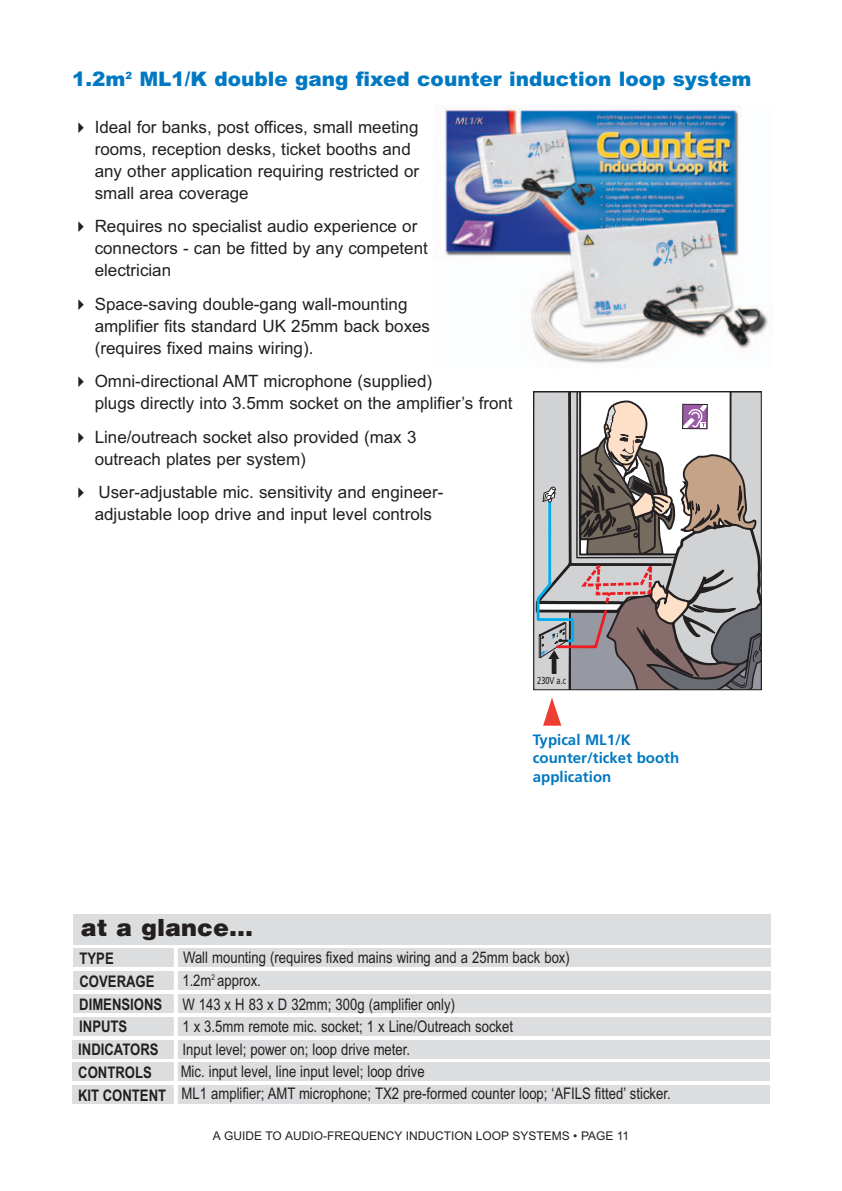
<style>
.page{position:relative;width:842px;height:1191px;background:#fff}
.page>*{position:absolute;margin:0;border:0;box-sizing:border-box;transform-origin:0 0}
.t1{font:900 24px "Helvetica";color:#231f20}
.t2{font:900 20px "Arial";color:#0079c2}
.t3{font:17px/22px "Arial";color:#231f20}
.t4{font:16px/22.4px "Arial Narrow";color:#231f20}
.t5{font:700 16px/22.8px "Arial Narrow";color:#231f20}
.t6{font:700 15px/18px "Frutiger";color:#0079c2}
.t7{font:12px "Arial";color:#231f20}
.t8{font:10.2px "Frutiger";color:#231f20;scale:.73 1}
</style>
<div class="page">
<img style="left:445px;top:106px;width:325px;height:258px">
<svg style="left:535px;top:393px;width:225px;height:295px"></svg>
<div style="left:533px;top:391px;width:229px;height:299px;border:1px solid #231f20"></div>
<div style="left:73px;top:948px;width:698px;height:19px;background:#dcdddf"></div>
<div style="left:73px;top:971px;width:698px;height:19px;background:#dcdddf"></div>
<div style="left:73px;top:994px;width:698px;height:18px;background:#dcdddf"></div>
<div style="left:73px;top:1016px;width:698px;height:19px;background:#dcdddf"></div>
<div style="left:72px;top:1039px;width:698px;height:19px;background:#dcdddf"></div>
<div style="left:72px;top:1062px;width:698px;height:19px;background:#dcdddf"></div>
<div style="left:72px;top:1085px;width:698px;height:19px;background:#dcdddf"></div>
<hr style="left:174px;top:944px;width:4px;height:172px;background:#fff">
<div style="left:73px;top:914px;width:698px;height:30px;background:#dcdddf"></div>
<svg style="left:543px;top:698px;width:18px;height:27px"></svg>
<p class="t2" style="left:72px;top:68px;width:681px">1.2m<sup>2</sup> ML1/K double gang fixed counter induction loop system</p>
<p class="t3" style="left:95px;top:116px;width:326px;text-indent:-23px">✔ Ideal for banks, post offices, small meeting rooms, reception desks, ticket booths and any other application requiring restricted or small area coverage</p>
<p class="t3" style="left:95px;top:215px;width:335px;text-indent:-23px">✔ Requires no specialist audio experience or connectors - can be fitted by any competent electrician</p>
<p class="t3" style="left:95px;top:293px;width:337px;text-indent:-23px">✔ Space-saving double-gang wall-mounting amplifier fits standard UK 25mm back boxes (requires fixed mains wiring).</p>
<p class="t3" style="left:95px;top:370px;width:419px;text-indent:-23px">✔ Omni-directional AMT microphone (supplied)<br>plugs directly into 3.5mm socket on the amplifier’s front</p>
<p class="t3" style="left:95px;top:425px;width:323px;text-indent:-23px">✔ Line/outreach socket also provided (max 3 outreach plates per system)</p>
<p class="t3" style="left:95px;top:481px;width:350px;text-indent:-23px">✔ User-adjustable mic. sensitivity and engineer&shy;adjustable loop drive and input level controls</p>
<p class="t8" style="left:537px;top:676px;width:41px">230V a.c</p>
<h1 class="t1" style="left:81px;top:913px;width:174px">at a glance...</h1>
<p class="t6" style="left:533px;top:732px;width:148px">Typical ML1/K counter/ticket booth application</p>
<p class="t5" style="left:78px;top:947px;width:90px">TYPE<br>COVERAGE<br>DIMENSIONS<br>INPUTS<br>INDICATORS<br>CONTROLS<br>KIT CONTENT</p>
<p class="t4" style="left:182px;top:946px;width:389px">Wall mounting (requires fixed mains wiring and a 25mm back box)<br>1.2m<sup>2</sup> approx.</p>
<p class="t4" style="left:181px;top:992px;width:491px">W 143 x H 83 x D 32mm; 300g (amplifier only)<br>1 x 3.5mm remote mic. socket; 1 x Line/Outreach socket<br>Input level; power on; loop drive meter.<br>Mic. input level, line input level; loop drive<br>ML1 amplifier; AMT microphone; TX2 pre-formed counter loop; ‘AFILS fitted’ sticker.</p>
<p class="t7" style="left:213px;top:1128px;width:418px">A GUIDE TO AUDIO-FREQUENCY INDUCTION LOOP SYSTEMS • PAGE 11</p>
</div>
